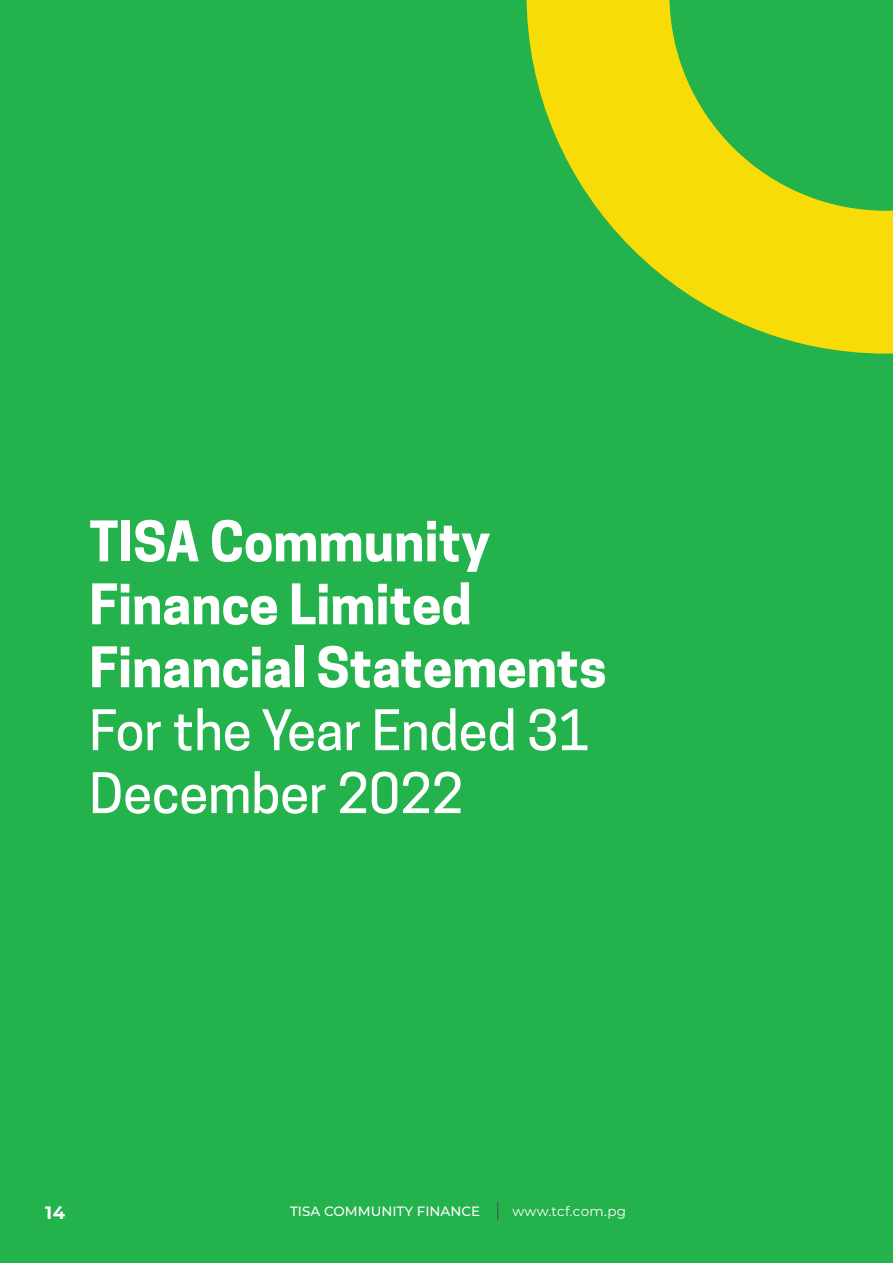
<style>
.page{position:relative;width:893px;height:1263px;background:#23b24b}
.page>*{position:absolute;margin:0;border:0;box-sizing:border-box;transform-origin:0 0}
.t1{font:700 52.5px/63px "Cooper Hewitt";color:#fff}
.t2{font:500 52.5px/63px "Cooper Hewitt";color:#fff}
.t3{font:700 18px "Montserrat";color:#fff}
.t4{font:500 13.5px "Montserrat";color:#fff}
.t5{font:13.5px "Montserrat";letter-spacing:.02em;color:#fff}
</style>
<div class="page">
<svg style="left:526px;top:0;width:367px;height:354px"></svg>
<svg style="left:497px;top:1202px;width:1px;height:18px"></svg>
<p class="t1" style="left:89px;top:510px;width:519px">TISA Community<br>Finance Limited<br>Financial Statements</p>
<p class="t2" style="left:89px;top:699px;width:502px">For the Year Ended 31<br>December 2022</p>
<p class="t3" style="left:45px;top:1199px;width:21px">14</p>
<p class="t4" style="left:290px;top:1202px;width:192px">TISA COMMUNITY FINANCE</p>
<p class="t5" style="left:512px;top:1202px;width:115px">www.tcf.com.pg</p>
</div>
